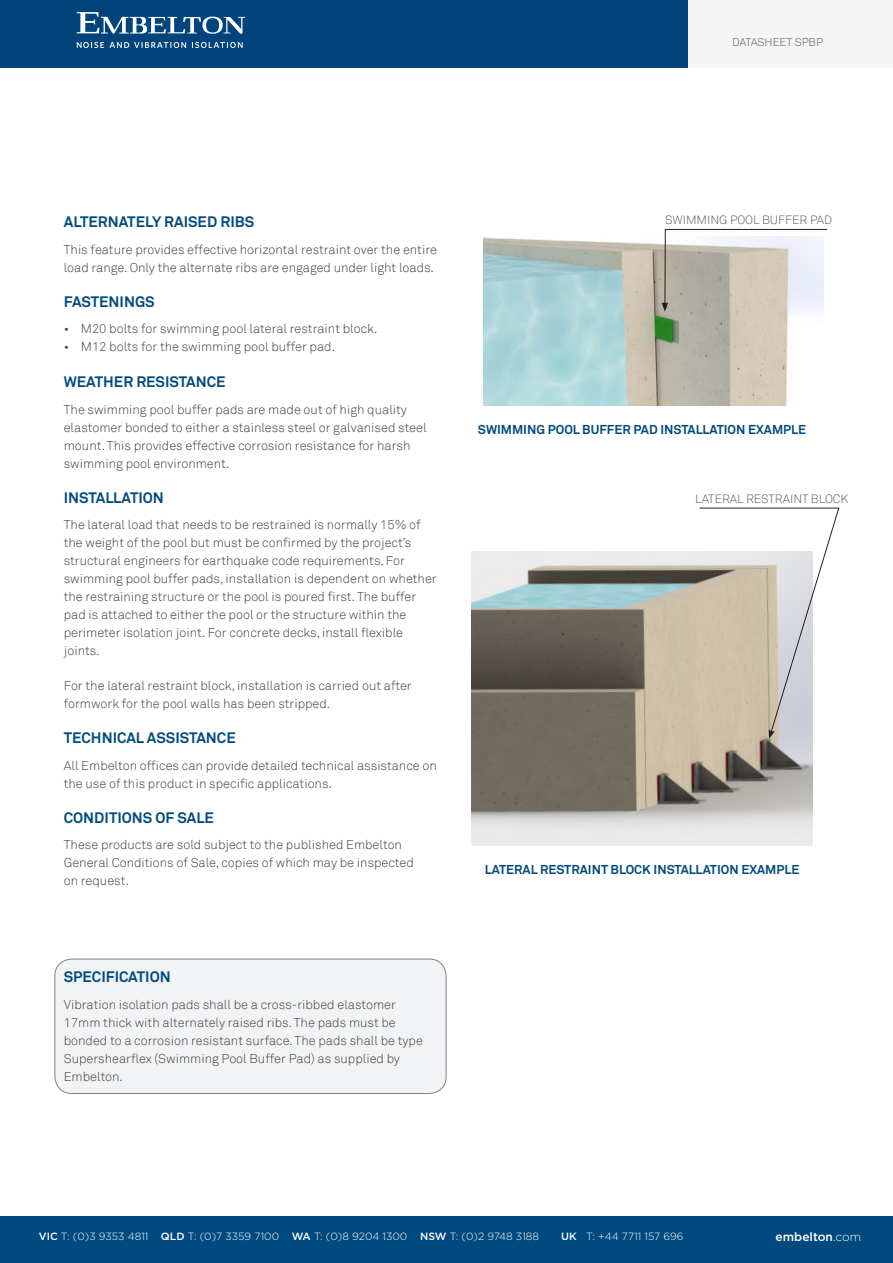
<style>
.page{position:relative;width:893px;height:1263px;background:#fff}
.page>*{position:absolute;margin:0;border:0;box-sizing:border-box;transform-origin:0 0}
.Paragraph_Heading{font:700 15px "Akkurat";color:#004a7f}
.Body_Copy{font:300 12.75px/18px "Akkurat";color:#3e3e3f}
.t1{font:700 12.75px "Akkurat";color:#004a7f}
.t2{font:300 12px "Akkurat";color:#57585a}
.t3{font:500 12px "Gotham";color:#fff}
.t4{font:300 11.25px "Akkurat";color:#57585a}
.t5{font:300 10.5px "Gotham";color:#fff}
.s1{font-weight:500}
.s2{font-weight:300}
</style>
<div class="page">
<div style="left:0;top:0;width:893px;height:68px;background:#f5f5f6"></div>
<div style="left:0;top:0;width:688px;height:68px;background:#00447b"></div>
<svg style="left:77px;top:12px;width:168px;height:22px"></svg>
<svg style="left:77px;top:42px;width:166px;height:6px"></svg>
<div style="left:0;top:1216px;width:893px;height:47px;background:#004a7f"></div>
<div style="left:55px;top:959px;width:391px;height:134px;background:#f2f3f4;border-radius:17px"></div>
<div style="left:55px;top:959px;width:391px;height:135px;border:1px solid #808285;border-radius:17px"></div>
<img style="left:483px;top:237px;width:340px;height:168px">
<img style="left:472px;top:552px;width:340px;height:293px">
<svg style="left:662px;top:229px;width:166px;height:83px"></svg>
<svg style="left:699px;top:507px;width:141px;height:232px"></svg>
<p class="t4" style="left:732px;top:35px;width:92px">DATASHEET SPBP</p>
<p class="Paragraph_Heading" style="left:64px;top:213px;width:192px">ALTERNATELY RAISED RIBS</p>
<p class="Body_Copy" style="left:64px;top:241px;width:375px">This feature provides effective horizontal restraint over the entire load range. Only the alternate ribs are engaged under light loads.</p>
<p class="Paragraph_Heading" style="left:64px;top:292px;width:93px">FASTENINGS</p>
<p class="Body_Copy" style="left:64px;top:320px;width:315px">• M20 bolts for swimming pool lateral restraint block.</p>
<p class="Body_Copy" style="left:64px;top:338px;width:273px">• M12 bolts for the swimming pool buffer pad.</p>
<p class="Paragraph_Heading" style="left:64px;top:373px;width:163px">WEATHER RESISTANCE</p>
<p class="Body_Copy" style="left:64px;top:401px;width:364px">The swimming pool buffer pads are made out of high quality elastomer bonded to either a stainless steel or galvanised steel mount. This provides effective corrosion resistance for harsh swimming pool environment.</p>
<p class="Paragraph_Heading" style="left:64px;top:488px;width:102px">INSTALLATION</p>
<p class="Body_Copy" style="left:64px;top:516px;width:374px">The lateral load that needs to be restrained is normally 15% of the weight of the pool but must be confirmed by the project’s structural engineers for earthquake code requirements. For swimming pool buffer pads, installation is dependent on whether the restraining structure or the pool is poured first. The buffer pad is attached to either the pool or the structure within the perimeter isolation joint. For concrete decks, install flexible joints.</p>
<p class="Body_Copy" style="left:64px;top:677px;width:350px">For the lateral restraint block, installation is carried out after formwork for the pool walls has been stripped.</p>
<p class="Paragraph_Heading" style="left:64px;top:729px;width:174px">TECHNICAL ASSISTANCE</p>
<p class="Body_Copy" style="left:64px;top:757px;width:375px">All Embelton offices can provide detailed technical assistance on the use of this product in specific applications.</p>
<p class="Paragraph_Heading" style="left:64px;top:808px;width:152px">CONDITIONS OF SALE</p>
<p class="Body_Copy" style="left:64px;top:836px;width:352px">These products are sold subject to the published Embelton<br>General Conditions of Sale, copies of which may be inspected on request.</p>
<p class="Paragraph_Heading" style="left:64px;top:967px;width:109px">SPECIFICATION</p>
<p class="Body_Copy" style="left:64px;top:995px;width:361px">Vibration isolation pads shall be a cross-ribbed elastomer 17mm thick with alternately raised ribs. The pads must be bonded to a corrosion resistant surface. The pads shall be type Supershearflex (Swimming Pool Buffer Pad) as supplied by Embelton.</p>
<p class="t2" style="left:665px;top:213px;width:169px">SWIMMING POOL BUFFER PAD</p>
<p class="t1" style="left:478px;top:421px;width:330px">SWIMMING POOL BUFFER PAD INSTALLATION EXAMPLE</p>
<p class="t2" style="left:695px;top:492px;width:154px">LATERAL RESTRAINT BLOCK</p>
<p class="t1" style="left:485px;top:862px;width:316px">LATERAL RESTRAINT BLOCK INSTALLATION EXAMPLE</p>
<p class="t5" style="left:39px;top:1231px;width:502px"><span class="s1">VIC</span> T: (0)3 9353 4811 <span class="s1">QLD</span> T: (0)7 3359 7100 <span class="s1">WA</span> T: (0)8 9204 1300 <span class="s1">NSW</span> T: (0)2 9748 3188</p>
<p class="t5" style="left:561px;top:1231px;width:124px"><span class="s1">UK</span> T: +44 7711 157 696</p>
<p class="t3" style="left:776px;top:1230px;width:87px">embelton<span class="s2">.com</span></p>
</div>
